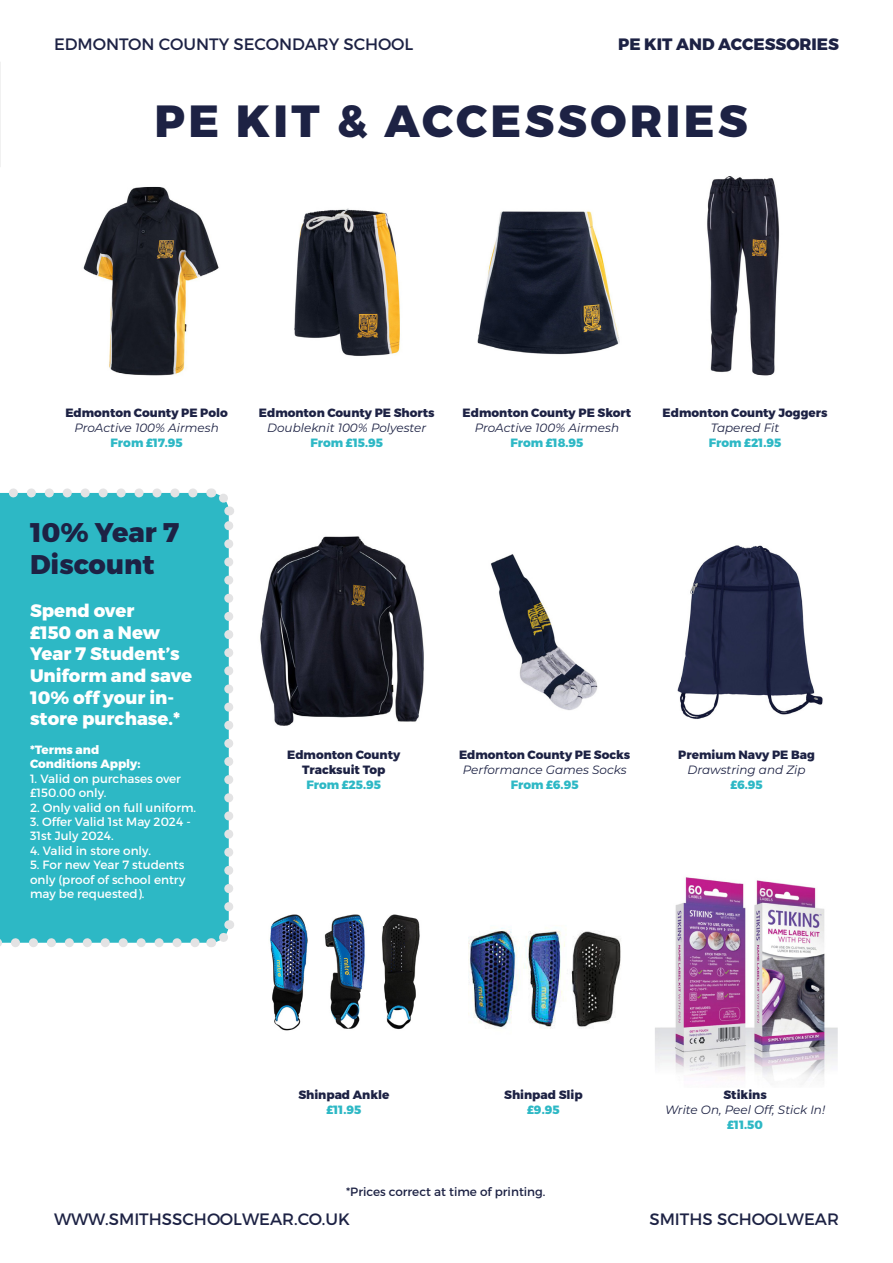
<style>
.page{position:relative;width:893px;height:1263px;background:#fff}
.page>*{position:absolute;margin:0;border:0;box-sizing:border-box;transform-origin:0 0}
.t1{font:800 45px "Montserrat";letter-spacing:.075em;color:#1d2244}
.t2{font:800 27px/32.4px "Montserrat";color:#1d2244}
.t3{font:800 18px/21.6px "Montserrat";color:#fff}
.t4{font:16.5px "Montserrat";color:#1d2244}
.t5{font:800 16.5px "Montserrat";color:#1d2244}
.t6{font:800 12px/15px "Montserrat";color:#1d2244;text-align:center}
.t7{font:12px/14.4px "Montserrat";color:#fff}
.t8{font:italic 12px "Montserrat";color:#1d2244}
.t9{font:800 12px "Montserrat";color:#2db8c5}
.t10{font:12px "Montserrat";color:#1d2244}
.t11{font:800 12px/14.4px "Montserrat";color:#fff}
</style>
<div class="page">
<svg style="left:0;top:62px;width:1px;height:105px"></svg>
<img style="left:260px;top:536px;width:164px;height:190px">
<img style="left:477px;top:211px;width:143px;height:144px">
<img style="left:294px;top:208px;width:106px;height:148px">
<img style="left:707px;top:176px;width:73px;height:200px">
<img style="left:83px;top:186px;width:136px;height:190px">
<img style="left:491px;top:554px;width:107px;height:156px">
<img style="left:655px;top:877px;width:183px;height:204px">
<img style="left:269px;top:914px;width:151px;height:117px">
<div style="left:0;top:493px;width:229px;height:450px;background:#2db8c5"></div>
<svg style="left:0;top:938px;width:202px;height:9px"></svg>
<svg style="left:211px;top:920px;width:23px;height:27px"></svg>
<svg style="left:206px;top:488px;width:28px;height:419px;background:#5cc5cf"></svg>
<svg style="left:0;top:488px;width:193px;height:9px"></svg>
<img style="left:468px;top:928px;width:153px;height:100px">
<img style="left:677px;top:545px;width:146px;height:174px">
<h3 class="t4" style="left:54px;top:34px;width:361px">EDMONTON COUNTY SECONDARY SCHOOL</h3>
<h3 class="t5" style="left:618px;top:34px;width:222px">PE KIT AND ACCESSORIES</h3>
<h1 class="t1" style="left:154px;top:93px;width:595px">PE KIT &amp; ACCESSORIES</h1>
<p class="t6" style="left:65px;top:406px;width:164px">Edmonton County PE Polo</p>
<p class="t8" style="left:74px;top:420px;width:146px">ProActive 100% Airmesh</p>
<p class="t9" style="left:111px;top:435px;width:74px">From £17.95</p>
<h2 class="t2" style="left:30px;top:516px;width:151px">10% Year 7<br>Discount</h2>
<h3 class="t3" style="left:30px;top:600px;width:164px">Spend over<br>£150 on a New<br>Year 7 Student’s<br>Uniform and save<br>10% off your in&shy;store purchase.*</h3>
<p class="t11" style="left:30px;top:743px;width:112px">*Terms and<br>Conditions Apply:</p>
<p class="t7" style="left:30px;top:771px;width:152px">1. Valid on purchases over £150.00 only.</p>
<p class="t7" style="left:30px;top:800px;width:168px">2. Only valid on full uniform.</p>
<p class="t7" style="left:30px;top:814px;width:162px">3. Offer Valid 1st May 2024 -<br>31st July 2024.</p>
<p class="t7" style="left:30px;top:843px;width:123px">4. Valid in store only.</p>
<p class="t7" style="left:30px;top:858px;width:157px;text-align:justify">5. For new Year 7 students only (proof of school entry may be requested).</p>
<p class="t6" style="left:259px;top:406px;width:177px">Edmonton County PE Shorts</p>
<p class="t8" style="left:267px;top:420px;width:161px">Doubleknit 100% Polyester</p>
<p class="t9" style="left:310px;top:436px;width:74px">From £15.95</p>
<p class="t6" style="left:463px;top:406px;width:170px">Edmonton County PE Skort</p>
<p class="t8" style="left:475px;top:420px;width:146px">ProActive 100% Airmesh</p>
<p class="t9" style="left:510px;top:436px;width:75px">From £18.95</p>
<p class="t6" style="left:287px;top:747px;width:115px">Edmonton County<br>Tracksuit Top</p>
<p class="t9" style="left:306px;top:777px;width:76px">From £25.95</p>
<p class="t6" style="left:459px;top:747px;width:173px">Edmonton County PE Socks</p>
<p class="t8" style="left:463px;top:761px;width:165px">Performance Games Socks</p>
<p class="t9" style="left:511px;top:777px;width:69px">From £6.95</p>
<p class="t6" style="left:663px;top:405px;width:166px">Edmonton County Joggers</p>
<p class="t8" style="left:711px;top:419px;width:70px">Tapered Fit</p>
<p class="t9" style="left:709px;top:435px;width:74px">From £21.95</p>
<p class="t6" style="left:678px;top:747px;width:138px">Premium Navy PE Bag</p>
<p class="t8" style="left:687px;top:761px;width:120px">Drawstring and Zip</p>
<p class="t9" style="left:730px;top:777px;width:34px">£6.95</p>
<p class="t6" style="left:298px;top:1088px;width:93px">Shinpad Ankle</p>
<p class="t9" style="left:326px;top:1102px;width:36px">£11.95</p>
<p class="t6" style="left:504px;top:1088px;width:80px">Shinpad Slip</p>
<p class="t9" style="left:527px;top:1102px;width:34px">£9.95</p>
<p class="t10" style="left:346px;top:1184px;width:201px">*Prices correct at time of printing.</p>
<p class="t6" style="left:723px;top:1088px;width:45px">Stikins</p>
<p class="t8" style="left:665px;top:1102px;width:162px">Write On, Peel Off, Stick In!</p>
<p class="t9" style="left:727px;top:1117px;width:37px">£11.50</p>
<h3 class="t4" style="left:54px;top:1209px;width:297px">WWW.SMITHSSCHOOLWEAR.CO.UK</h3>
<h3 class="t4" style="left:649px;top:1209px;width:191px">SMITHS SCHOOLWEAR</h3>
</div>
